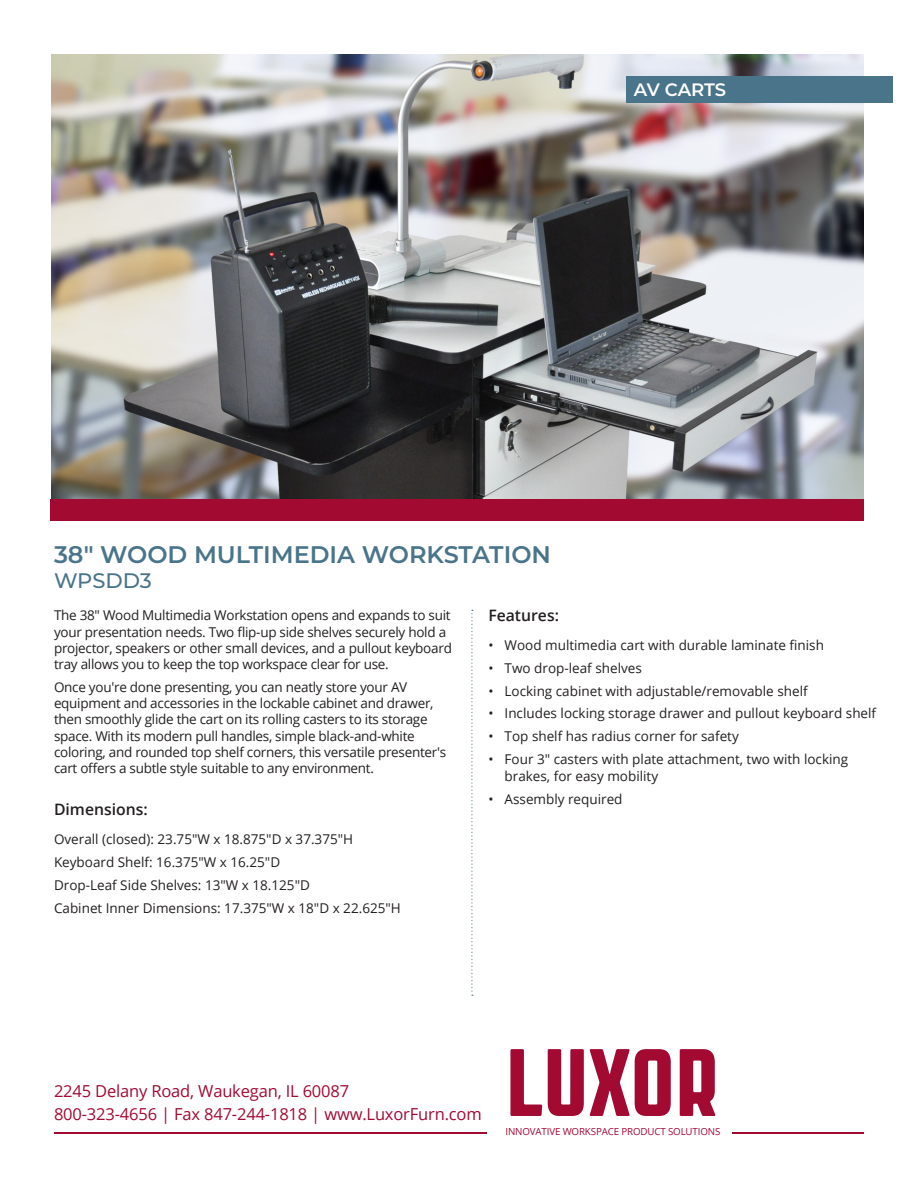
<style>
.page{position:relative;width:918px;height:1188px;background:#fff}
.page>*{position:absolute;margin:0;border:0;box-sizing:border-box;transform-origin:0 0}
.Small_Headline_cover{font:600 24px "Montserrat";color:#49748a}
.Small_Headline_cover-2{font:500 21px "Montserrat";color:#49748a}
.Category_Bar_Headlin{font:600 18px "Montserrat";letter-spacing:-.01em;color:#fff}
.Footer_Contact_info{font:16.5px "Open Sans";letter-spacing:-.01em;color:#a30a32}
.Description_Text{font:600 15.75px "Open Sans";color:#231f20}
.Description_Text-2{font:13.5px/16.2px "Open Sans";letter-spacing:-.02em;color:#231f20}
.Description_Text-3{font:13.5px/16.2px "Open Sans";color:#231f20}
.t1{font:9.75px "Open Sans";letter-spacing:-.015em;color:#a30a32}
</style>
<div class="page">
<img style="left:51px;top:54px;width:813px;height:445px">
<div style="left:626px;top:76px;width:267px;height:27px;background:#49748a"></div>
<svg style="left:471px;top:610px;width:2px;height:386px"></svg>
<div style="left:51px;top:499px;width:813px;height:22px;background:#a30a32"></div>
<svg style="left:510px;top:1049px;width:32px;height:67px"></svg>
<svg style="left:548px;top:1049px;width:36px;height:67px"></svg>
<svg style="left:590px;top:1049px;width:81px;height:67px"></svg>
<svg style="left:680px;top:1049px;width:36px;height:67px"></svg>
<hr style="left:54px;top:1133px;width:432px;height:1px;background:#a30a32">
<hr style="left:732px;top:1133px;width:132px;height:1px;background:#a30a32">
<p class="Category_Bar_Headlin" style="left:634px;top:77px;width:94px">AV CARTS</p>
<p class="Small_Headline_cover" style="left:54px;top:537px;width:499px">38" WOOD MULTIMEDIA WORKSTATION</p>
<p class="Small_Headline_cover-2" style="left:54px;top:566px;width:99px">WPSDD3</p>
<p class="Description_Text" style="left:488px;top:604px;width:72px">Features:</p>
<p class="Description_Text-3" style="left:488px;top:636px;width:337px">• Wood multimedia cart with durable laminate finish</p>
<p class="Description_Text-3" style="left:488px;top:659px;width:155px">• Two drop-leaf shelves</p>
<p class="Description_Text-3" style="left:488px;top:682px;width:321px">• Locking cabinet with adjustable/removable shelf</p>
<p class="Description_Text-3" style="left:488px;top:705px;width:389px">• Includes locking storage drawer and pullout keyboard shelf</p>
<p class="Description_Text-3" style="left:488px;top:728px;width:252px">• Top shelf has radius corner for safety</p>
<p class="Description_Text-3" style="left:505px;top:751px;width:345px;text-indent:-16px">• Four 3" casters with plate attachment, two with locking brakes, for easy mobility</p>
<p class="Description_Text-3" style="left:488px;top:790px;width:136px">• Assembly required</p>
<p class="Description_Text-2" style="left:54px;top:607px;width:399px">The 38" Wood Multimedia Workstation opens and expands to suit your presentation needs. Two flip-up side shelves securely hold a projector, speakers or other small devices, and a pullout keyboard tray allows you to keep the top workspace clear for use.</p>
<p class="Description_Text-2" style="left:54px;top:679px;width:394px">Once you're done presenting, you can neatly store your AV equipment and accessories in the lockable cabinet and drawer, then smoothly glide the cart on its rolling casters to its storage space. With its modern pull handles, simple black-and-white coloring, and rounded top shelf corners, this versatile presenter's cart offers a subtle style suitable to any environment.</p>
<p class="Description_Text" style="left:54px;top:799px;width:95px">Dimensions:</p>
<p class="Description_Text-3" style="left:54px;top:831px;width:301px">Overall (closed): 23.75"W x 18.875"D x 37.375"H</p>
<p class="Description_Text-3" style="left:54px;top:854px;width:228px">Keyboard Shelf: 16.375"W x 16.25"D</p>
<p class="Description_Text-3" style="left:54px;top:877px;width:257px">Drop-Leaf Side Shelves: 13"W x 18.125"D</p>
<p class="Description_Text-3" style="left:54px;top:900px;width:348px">Cabinet Inner Dimensions: 17.375"W x 18"D x 22.625"H</p>
<p class="Footer_Contact_info" style="left:54px;top:1080px;width:297px">2245 Delany Road, Waukegan, IL 60087</p>
<p class="Footer_Contact_info" style="left:54px;top:1102px;width:429px">800-323-4656 | Fax 847-244-1818 | www.LuxorFurn.com</p>
<p class="t1" style="left:506px;top:1125px;width:216px">INNOVATIVE WORKSPACE PRODUCT SOLUTIONS</p>
</div>
